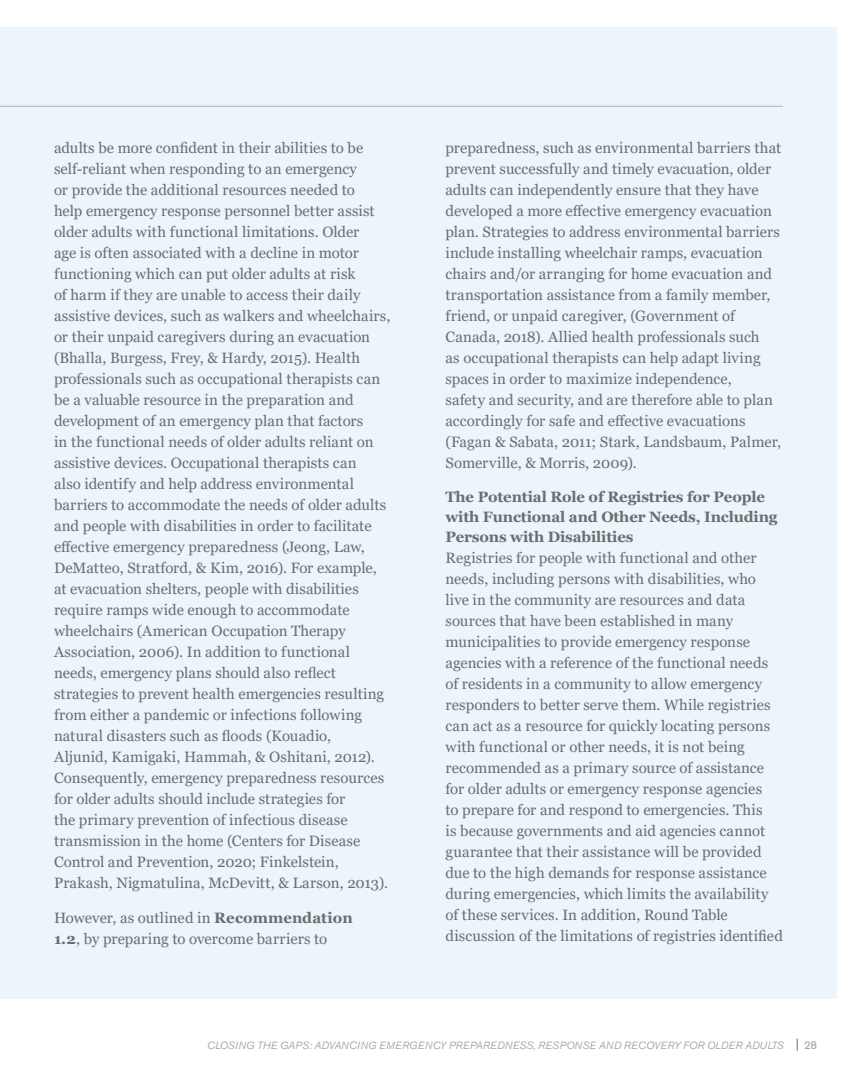
<style>
.page{position:relative;width:864px;height:1080px;background:#fff}
.page>*{position:absolute;margin:0;border:0;box-sizing:border-box;transform-origin:0 0}
.t1{font:15px/21px "Georgia";letter-spacing:.005em;color:#6c6d70}
.Headgins_III_Georgia{font:700 15px/20.2px "Georgia";letter-spacing:-.01em;color:#6c6d70}
.t2{font:11.25px "Akzidenz Grotesk Std";color:#9c9ea1}
.t3{font:italic 10.5px "Akzidenz Grotesk Std";letter-spacing:.015em;color:#a8a9ad}
.s1{font-weight:700}
</style>
<div class="page">
<div style="left:0;top:27px;width:837px;height:972px;background:#ecf5fa"></div>
<hr style="left:0;top:106px;width:783px;height:1px;background:#b2b3b7">
<svg style="left:797px;top:1039px;width:1px;height:12px"></svg>
<p class="t1" style="left:54px;top:138px;width:338px">adults be more confident in their abilities to be self-reliant when responding to an emergency<br>or provide the additional resources needed to<br>help emergency response personnel better assist older adults with functional limitations. Older<br>age is often associated with a decline in motor functioning which can put older adults at risk<br>of harm if they are unable to access their daily assistive devices, such as walkers and wheelchairs, or their unpaid caregivers during an evacuation (Bhalla, Burgess, Frey, &amp; Hardy, 2015). Health professionals such as occupational therapists can be a valuable resource in the preparation and development of an emergency plan that factors<br>in the functional needs of older adults reliant on assistive devices. Occupational therapists can<br>also identify and help address environmental barriers to accommodate the needs of older adults and people with disabilities in order to facilitate effective emergency preparedness (Jeong, Law, DeMatteo, Stratford, &amp; Kim, 2016). For example, at evacuation shelters, people with disabilities require ramps wide enough to accommodate wheelchairs (American Occupation Therapy Association, 2006). In addition to functional needs, emergency plans should also reflect strategies to prevent health emergencies resulting from either a pandemic or infections following natural disasters such as floods (Kouadio,<br>Aljunid, Kamigaki, Hammah, &amp; Oshitani, 2012).<br>Consequently, emergency preparedness resources for older adults should include strategies for<br>the primary prevention of infectious disease transmission in the home (Centers for Disease Control and Prevention, 2020; Finkelstein, Prakash, Nigmatulina, McDevitt, &amp; Larson, 2013).</p>
<p class="t1" style="left:54px;top:907px;width:300px">However, as outlined in <span class="s1">Recommendation<br>1.2</span>, by preparing to overcome barriers to</p>
<p class="t1" style="left:446px;top:138px;width:337px">preparedness, such as environmental barriers that prevent successfully and timely evacuation, older adults can independently ensure that they have developed a more effective emergency evacuation plan. Strategies to address environmental barriers include installing wheelchair ramps, evacuation chairs and/or arranging for home evacuation and transportation assistance from a family member, friend, or unpaid caregiver, (Government of Canada, 2018). Allied health professionals such<br>as occupational therapists can help adapt living spaces in order to maximize independence,<br>safety and security, and are therefore able to plan accordingly for safe and effective evacuations (Fagan &amp; Sabata, 2011; Stark, Landsbaum, Palmer, Somerville, &amp; Morris, 2009).</p>
<p class="Headgins_III_Georgia" style="left:446px;top:487px;width:334px">The Potential Role of Registries for People with Functional and Other Needs, Including<br>Persons with Disabilities</p>
<p class="t1" style="left:446px;top:548px;width:339px">Registries for people with functional and other needs, including persons with disabilities, who live in the community are resources and data sources that have been established in many municipalities to provide emergency response agencies with a reference of the functional needs of residents in a community to allow emergency responders to better serve them. While registries can act as a resource for quickly locating persons with functional or other needs, it is not being recommended as a primary source of assistance for older adults or emergency response agencies<br>to prepare for and respond to emergencies. This<br>is because governments and aid agencies cannot guarantee that their assistance will be provided due to the high demands for response assistance during emergencies, which limits the availability of these services. In addition, Round Table discussion of the limitations of registries identified</p>
<p class="t3" style="left:207px;top:1039px;width:578px">CLOSING THE GAPS: ADVANCING EMERGENCY PREPAREDNESS, RESPONSE AND RECOVERY FOR OLDER ADULTS</p>
<p class="t2" style="left:804px;top:1038px;width:15px">28</p>
</div>
